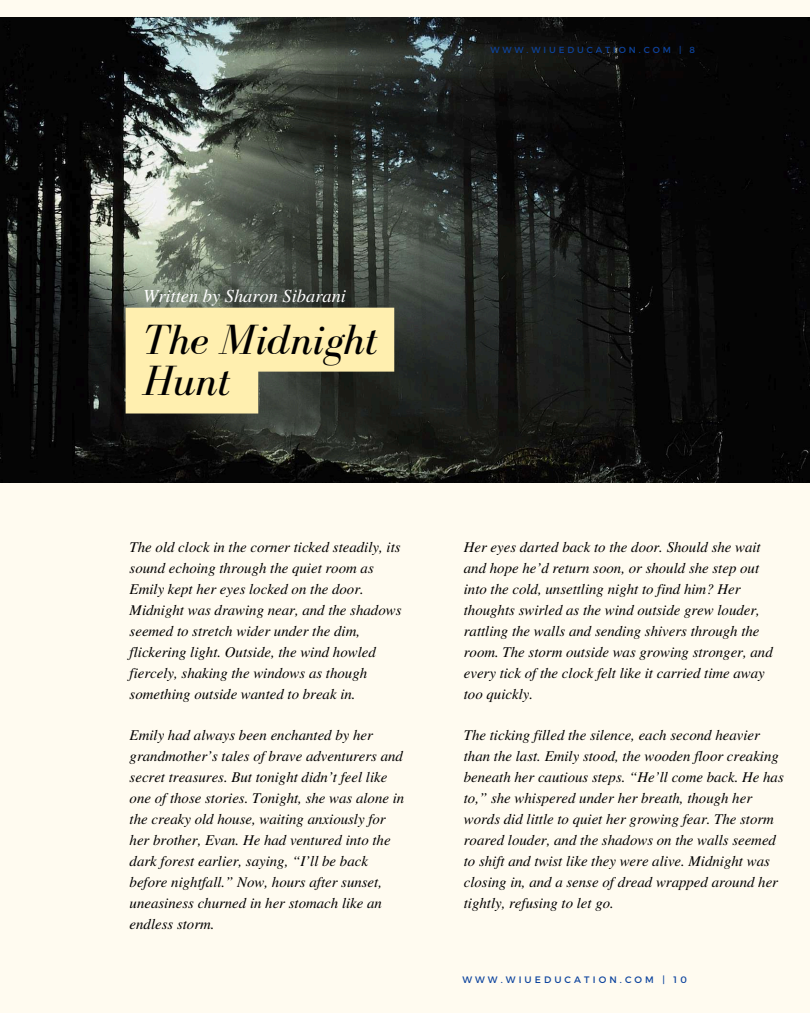
<style>
.page{position:relative;width:810px;height:1013px;background:#fff}
.page>*{position:absolute;margin:0;border:0;box-sizing:border-box;transform-origin:0 0}
.t1{font:italic 43.5px/41.9px "Bodoni FLF";color:#000}
.t2{font:italic 18.4px "Te X Gyre Termes";color:#fff}
.t3{font:italic 14.9px/21px "Te X Gyre Termes";color:#000}
.t4{font:9.4px "Montserrat";letter-spacing:.33em;color:#0d449e}
.t5{font:8.8px "Montserrat";letter-spacing:.33em;color:#0d449e}
</style>
<div class="page">
<div style="left:0;top:0;width:810px;height:1012px;background:#fffbf0"></div>
<img style="left:0;top:17px;width:810px;height:465px">
<svg style="left:126px;top:308px;width:268px;height:105px;background:#d4c894"></svg>
<p class="t5" style="left:490px;top:44px;width:206px">WWW.WIUEDUCATION.COM | 8</p>
<p class="t2" style="left:143px;top:282px;width:205px">Written by Sharon Sibarani</p>
<h1 class="t1" style="left:143px;top:318px;width:235px">The Midnight<br>Hunt</h1>
<p class="t3" style="left:130px;top:535px;width:273px">The old clock in the corner ticked steadily, its sound echoing through the quiet room as Emily kept her eyes locked on the door.<br>Midnight was drawing near, and the shadows seemed to stretch wider under the dim, flickering light. Outside, the wind howled fiercely, shaking the windows as though something outside wanted to break in.</p>
<p class="t3" style="left:130px;top:723px;width:276px">Emily had always been enchanted by her grandmother’s tales of brave adventurers and secret treasures. But tonight didn’t feel like one of those stories. Tonight, she was alone in the creaky old house, waiting anxiously for her brother, Evan. He had ventured into the dark forest earlier, saying, “I’ll be back before nightfall.” Now, hours after sunset, uneasiness churned in her stomach like an endless storm.</p>
<p class="t3" style="left:464px;top:535px;width:310px">Her eyes darted back to the door. Should she wait and hope he’d return soon, or should she step out into the cold, unsettling night to find him? Her thoughts swirled as the wind outside grew louder, rattling the walls and sending shivers through the room. The storm outside was growing stronger, and every tick of the clock felt like it carried time away too quickly.</p>
<p class="t3" style="left:464px;top:723px;width:321px">The ticking filled the silence, each second heavier than the last. Emily stood, the wooden floor creaking beneath her cautious steps. “He’ll come back. He has to,” she whispered under her breath, though her words did little to quiet her growing fear. The storm roared louder, and the shadows on the walls seemed to shift and twist like they were alive. Midnight was closing in, and a sense of dread wrapped around her tightly, refusing to let go.</p>
<p class="t4" style="left:462px;top:973px;width:226px">WWW.WIUEDUCATION.COM | 10</p>
</div>
